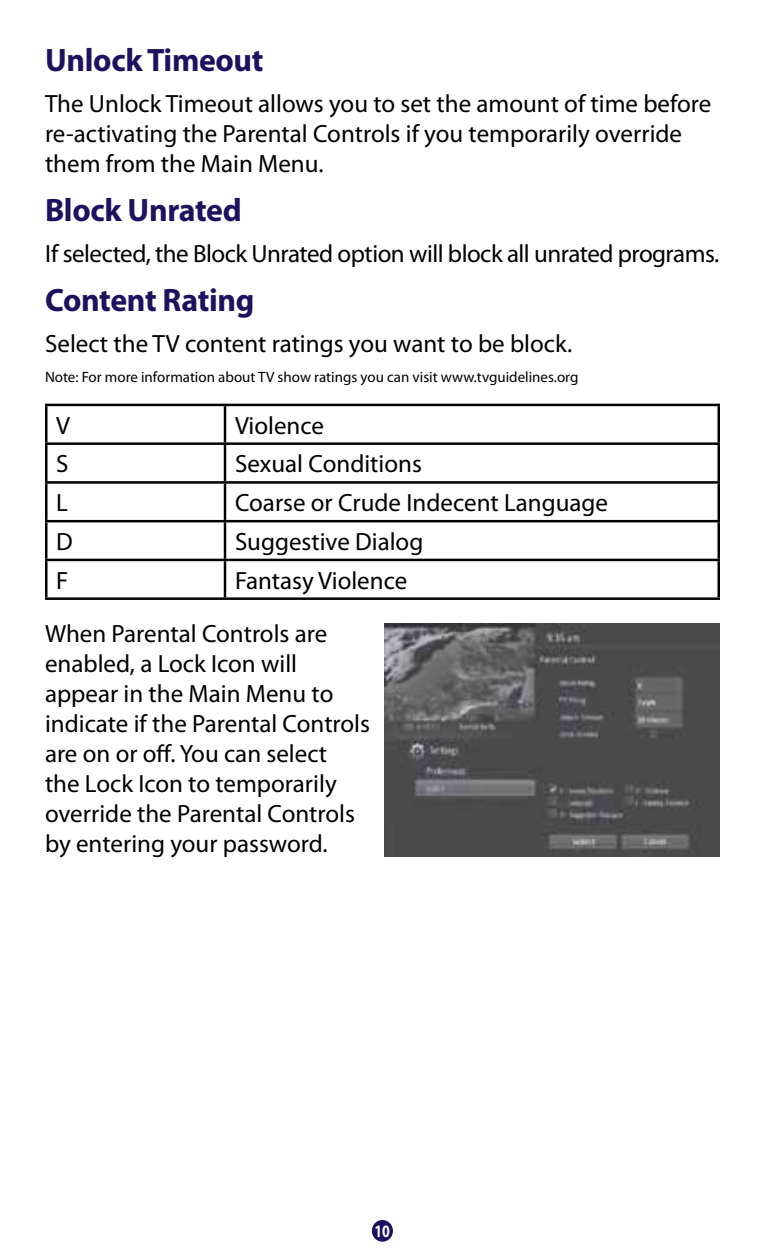
<style>
.page{position:relative;width:765px;height:1260px;background:#fff}
.page>*{position:absolute;margin:0;border:0;box-sizing:border-box;transform-origin:0 0}
.t1{font:700 32.5px "Myriad Pro";letter-spacing:-.01em;color:#1d1160}
.t2{font:25px/30px "Myriad Pro";color:#000}
.t3{font:25px "Myriad Pro";letter-spacing:-.02em;color:#000}
.t4{font:700 17.5px "Myriad Pro";color:#fff;scale:.8 1}
.t5{font:15px "Myriad Pro";color:#000}
</style>
<div class="page">
<div style="left:372px;top:1220px;width:21px;height:22px;background:#1d1160;border-radius:50%"></div>
<hr style="left:45px;top:404px;width:180px;height:2px;background:#000">
<hr style="left:45px;top:406px;width:3px;height:36px;background:#000">
<hr style="left:225px;top:404px;width:495px;height:2px;background:#000">
<hr style="left:224px;top:406px;width:2px;height:36px;background:#000">
<hr style="left:718px;top:406px;width:2px;height:36px;background:#000">
<hr style="left:45px;top:442px;width:180px;height:3px;background:#000">
<hr style="left:45px;top:445px;width:3px;height:36px;background:#000">
<hr style="left:225px;top:442px;width:495px;height:3px;background:#000">
<hr style="left:224px;top:445px;width:2px;height:36px;background:#000">
<hr style="left:718px;top:445px;width:2px;height:36px;background:#000">
<hr style="left:45px;top:481px;width:180px;height:3px;background:#000">
<hr style="left:45px;top:484px;width:3px;height:36px;background:#000">
<hr style="left:225px;top:481px;width:495px;height:3px;background:#000">
<hr style="left:224px;top:484px;width:2px;height:36px;background:#000">
<hr style="left:718px;top:484px;width:2px;height:36px;background:#000">
<hr style="left:45px;top:520px;width:180px;height:2px;background:#000">
<hr style="left:45px;top:522px;width:3px;height:37px;background:#000">
<hr style="left:225px;top:520px;width:495px;height:2px;background:#000">
<hr style="left:224px;top:522px;width:2px;height:37px;background:#000">
<hr style="left:718px;top:522px;width:2px;height:37px;background:#000">
<hr style="left:45px;top:559px;width:180px;height:2px;background:#000">
<hr style="left:45px;top:561px;width:3px;height:36px;background:#000">
<hr style="left:225px;top:559px;width:495px;height:2px;background:#000">
<hr style="left:224px;top:561px;width:2px;height:36px;background:#000">
<hr style="left:718px;top:561px;width:2px;height:36px;background:#000">
<hr style="left:45px;top:597px;width:180px;height:3px;background:#000">
<hr style="left:225px;top:597px;width:495px;height:3px;background:#000">
<img style="left:384px;top:623px;width:336px;height:233px">
<h1 class="t1" style="left:45px;top:39px;width:220px">Unlock Timeout</h1>
<p class="t2" style="left:45px;top:89px;width:668px">The Unlock Timeout allows you to set the amount of time before re-activating the Parental Controls if you temporarily override them from the Main Menu.</p>
<h1 class="t1" style="left:45px;top:189px;width:198px">Block Unrated</h1>
<p class="t3" style="left:45px;top:239px;width:676px">If selected, the Block Unrated option will block all unrated programs.</p>
<h1 class="t1" style="left:45px;top:279px;width:211px">Content Rating</h1>
<p class="t2" style="left:45px;top:329px;width:529px">Select the TV content ratings you want to be block.</p>
<p class="t5" style="left:45px;top:368px;width:535px">Note: For more information about TV show ratings you can visit www.tvguidelines.org</p>
<p class="t2" style="left:56px;top:410px;width:15px">V</p>
<p class="t2" style="left:235px;top:410px;width:91px">Violence</p>
<p class="t2" style="left:56px;top:449px;width:14px">S</p>
<p class="t2" style="left:235px;top:449px;width:188px">Sexual Conditions</p>
<p class="t2" style="left:56px;top:487px;width:13px">L</p>
<p class="t2" style="left:235px;top:487px;width:375px">Coarse or Crude Indecent Language</p>
<p class="t2" style="left:56px;top:526px;width:18px">D</p>
<p class="t2" style="left:235px;top:526px;width:190px">Suggestive Dialog</p>
<p class="t2" style="left:56px;top:565px;width:14px">F</p>
<p class="t2" style="left:45px;top:553px;width:364px;line-height:53.8px;text-indent:190px">Fantasy Violence<br>When Parental Controls are</p>
<p class="t2" style="left:45px;top:649px;width:327px">enabled, a Lock Icon will appear in the Main Menu to indicate if the Parental Controls are on or off. You can select<br>the Lock Icon to temporarily override the Parental Controls by entering your password.</p>
<p class="t4" style="left:374px;top:1220px;width:21px">10</p>
</div>
